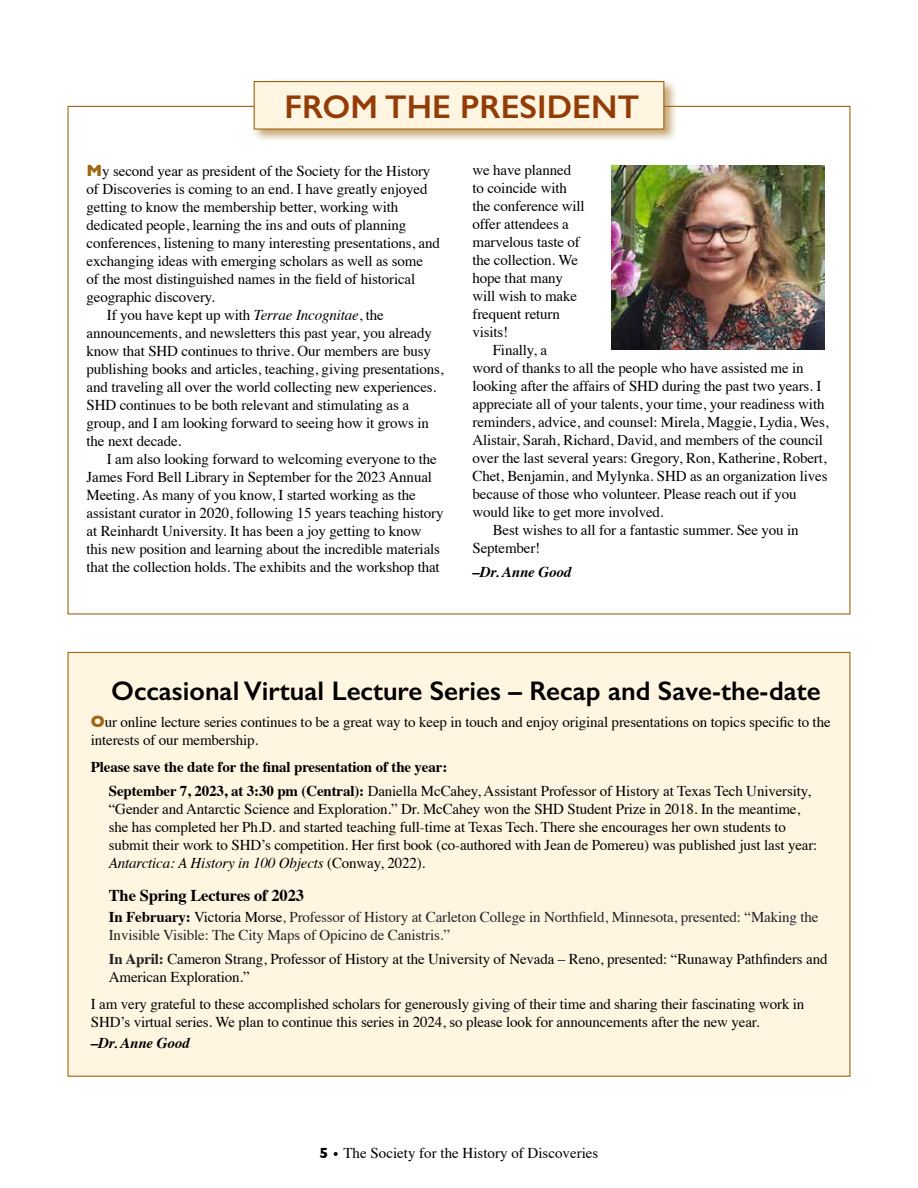
<style>
.page{position:relative;width:918px;height:1188px;background:#fff}
.page>*{position:absolute;margin:0;border:0;box-sizing:border-box;transform-origin:0 0}
.t1{font:600 33px "Gill Sans";color:#933c06}
.t2{font:600 27px "Gill Sans";color:#000}
.t3{font:700 16.5px "Times";letter-spacing:-.01em;color:#000}
.t4{font:15px/18px "Times";letter-spacing:-.01em;color:#000}
.t5{font:15px/18px "Times";letter-spacing:-.01em;color:#242424}
.t6{font:700 15px/24px "Times";letter-spacing:-.01em;color:#000}
.t7{font:italic 700 15px "Times";letter-spacing:-.01em;color:#000}
.s1{font-family:"Gill Sans";font-weight:700;font-size:16.5px;color:#9e6614}
.s2{font-style:italic}
.s3{font-weight:400}
.s4{font-weight:700;color:#000}
.s5{color:#000}
.s6{color:#222}
.s7{font-weight:700;color:#222}
.s8{font-family:"Gill Sans";font-weight:700}
.s9{font-family:"Gill Sans";font-weight:700;font-size:12px}
</style>
<div class="page">
<div style="left:251px;top:78px;width:427px;height:65px;background:#9e6614;opacity:.6"></div>
<div style="left:254px;top:81px;width:410px;height:49px;background:#fff5e1;border:1px solid #9e6614"></div>
<div style="left:68px;top:652px;width:782px;height:425px;background:#fff5e1;border:1px solid #9e6614"></div>
<img style="left:612px;top:165px;width:212px;height:184px">
<h1 class="t1" style="left:284px;top:86px;width:356px">FROM THE PRESIDENT</h1>
<p class="t4" style="left:87px;top:161px;width:345px"><span class="s1">M</span>y second year as president of the Society for the History</p>
<p class="t4" style="left:87px;top:179px;width:342px">of Discoveries is coming to an end. I have greatly enjoyed</p>
<p class="t4" style="left:87px;top:197px;width:313px">getting to know the membership better, working with</p>
<p class="t4" style="left:87px;top:215px;width:321px">dedicated people, learning the ins and outs of planning</p>
<p class="t4" style="left:87px;top:233px;width:355px">conferences, listening to many interesting presentations, and</p>
<p class="t4" style="left:87px;top:251px;width:338px">exchanging ideas with emerging scholars as well as some</p>
<p class="t4" style="left:87px;top:269px;width:330px">of the most distinguished names in the field of historical</p>
<p class="t4" style="left:87px;top:287px;width:130px">geographic discovery.</p>
<p class="t4" style="left:107px;top:305px;width:279px">If you have kept up with <span class="s2">Terrae Incognitae</span>, the</p>
<p class="t4" style="left:87px;top:323px;width:347px">announcements, and newsletters this past year, you already</p>
<p class="t4" style="left:87px;top:341px;width:346px">know that SHD continues to thrive. Our members are busy</p>
<p class="t4" style="left:87px;top:359px;width:359px">publishing books and articles, teaching, giving presentations,</p>
<p class="t4" style="left:87px;top:377px;width:351px">and traveling all over the world collecting new experiences.</p>
<p class="t4" style="left:87px;top:395px;width:324px">SHD continues to be both relevant and stimulating as a</p>
<p class="t4" style="left:87px;top:413px;width:344px">group, and I am looking forward to seeing how it grows in</p>
<p class="t4" style="left:87px;top:431px;width:96px">the next decade.</p>
<p class="t4" style="left:107px;top:449px;width:331px">I am also looking forward to welcoming everyone to the</p>
<p class="t4" style="left:87px;top:467px;width:347px">James Ford Bell Library in September for the 2023 Annual</p>
<p class="t4" style="left:87px;top:485px;width:331px">Meeting. As many of you know, I started working as the</p>
<p class="t4" style="left:87px;top:503px;width:359px">assistant curator in 2020, following 15 years teaching history</p>
<p class="t4" style="left:87px;top:521px;width:337px">at Reinhardt University. It has been a joy getting to know</p>
<p class="t4" style="left:87px;top:539px;width:355px">this new position and learning about the incredible materials</p>
<p class="t4" style="left:87px;top:557px;width:355px">that the collection holds. The exhibits and the workshop that</p>
<p class="t4" style="left:472px;top:160px;width:100px">we have planned</p>
<p class="t4" style="left:472px;top:178px;width:96px">to coincide with</p>
<p class="t4" style="left:472px;top:196px;width:114px">the conference will</p>
<p class="t4" style="left:472px;top:214px;width:98px">offer attendees a</p>
<p class="t4" style="left:472px;top:232px;width:109px">marvelous taste of</p>
<p class="t4" style="left:472px;top:250px;width:107px">the collection. We</p>
<p class="t4" style="left:472px;top:268px;width:92px">hope that many</p>
<p class="t4" style="left:472px;top:286px;width:106px">will wish to make</p>
<p class="t4" style="left:472px;top:304px;width:89px">frequent return</p>
<p class="t4" style="left:472px;top:322px;width:37px">visits!</p>
<p class="t4" style="left:493px;top:340px;width:56px">Finally, a</p>
<p class="t4" style="left:472px;top:358px;width:333px">word of thanks to all the people who have assisted me in</p>
<p class="t4" style="left:472px;top:376px;width:350px">looking after the affairs of SHD during the past two years. I</p>
<p class="t4" style="left:472px;top:394px;width:354px">appreciate all of your talents, your time, your readiness with</p>
<p class="t4" style="left:472px;top:412px;width:358px">reminders, advice, and counsel: Mirela, Maggie, Lydia, Wes,</p>
<p class="t4" style="left:472px;top:430px;width:352px">Alistair, Sarah, Richard, David, and members of the council</p>
<p class="t4" style="left:472px;top:448px;width:356px">over the last several years: Gregory, Ron, Katherine, Robert,</p>
<p class="t4" style="left:472px;top:466px;width:357px">Chet, Benjamin, and Mylynka. SHD as an organization lives</p>
<p class="t4" style="left:472px;top:484px;width:326px">because of those who volunteer. Please reach out if you</p>
<p class="t4" style="left:472px;top:502px;width:193px">would like to get more involved.</p>
<p class="t4" style="left:493px;top:520px;width:307px">Best wishes to all for a fantastic summer. See you in</p>
<p class="t4" style="left:472px;top:538px;width:69px">September!</p>
<p class="t7" style="left:472px;top:558px;width:100px">–Dr. Anne Good</p>
<h2 class="t2" style="left:111px;top:674px;width:711px">Occasional Virtual Lecture Series – Recap and Save-the-date</h2>
<p class="t4" style="left:91px;top:712px;width:741px"><span class="s1">O</span>ur online lecture series continues to be a great way to keep in touch and enjoy original presentations on topics specific to the interests of our membership.</p>
<p class="t6" style="left:109px;top:753px;width:704px;text-indent:-18px">Please save the date for the final presentation of the year:<br>September 7, 2023, at 3:30 pm (Central): <span class="s3">Daniella McCahey, Assistant Professor of History at Texas Tech University,</span></p>
<p class="t4" style="left:109px;top:799px;width:710px">“Gender and Antarctic Science and Exploration.” Dr. McCahey won the SHD Student Prize in 2018. In the meantime, she has completed her Ph.D. and started teaching full-time at Texas Tech. There she encourages her own students to submit their work to SHD’s competition. Her first book (co-authored with Jean de Pomereu) was published just last year:<br><span class="s2">Antarctica: A History in 100 Objects</span> (Conway, 2022).</p>
<p class="t3" style="left:109px;top:880px;width:197px">The Spring Lectures of 2023</p>
<p class="t5" style="left:109px;top:907px;width:711px"><span class="s4">In February:</span> <span class="s5">Victoria Morse</span>, Professor of History at Carleton College in Northfield, Minnesota, presented: <span class="s6">“Making the<br>Invisible Visible: The City Maps of Opicino de Canistris.”</span></p>
<p class="t4" style="left:109px;top:949px;width:720px"><span class="s7">In April:</span> Cameron Strang, Professor of History at the University of Nevada – Reno, presented: “Runaway Pathfinders and<br>American Exploration.”</p>
<p class="t4" style="left:91px;top:994px;width:715px">I am very grateful to these accomplished scholars for generously giving of their time and sharing their fascinating work in<br>SHD’s virtual series. We plan to continue this series in 2024, so please look for announcements after the new year.</p>
<p class="t7" style="left:91px;top:1029px;width:100px">–Dr. Anne Good</p>
<p class="t4" style="left:320px;top:1142px;width:280px"><span class="s8">5</span> <span class="s9">•</span> The Society for the History of Discoveries</p>
</div>
